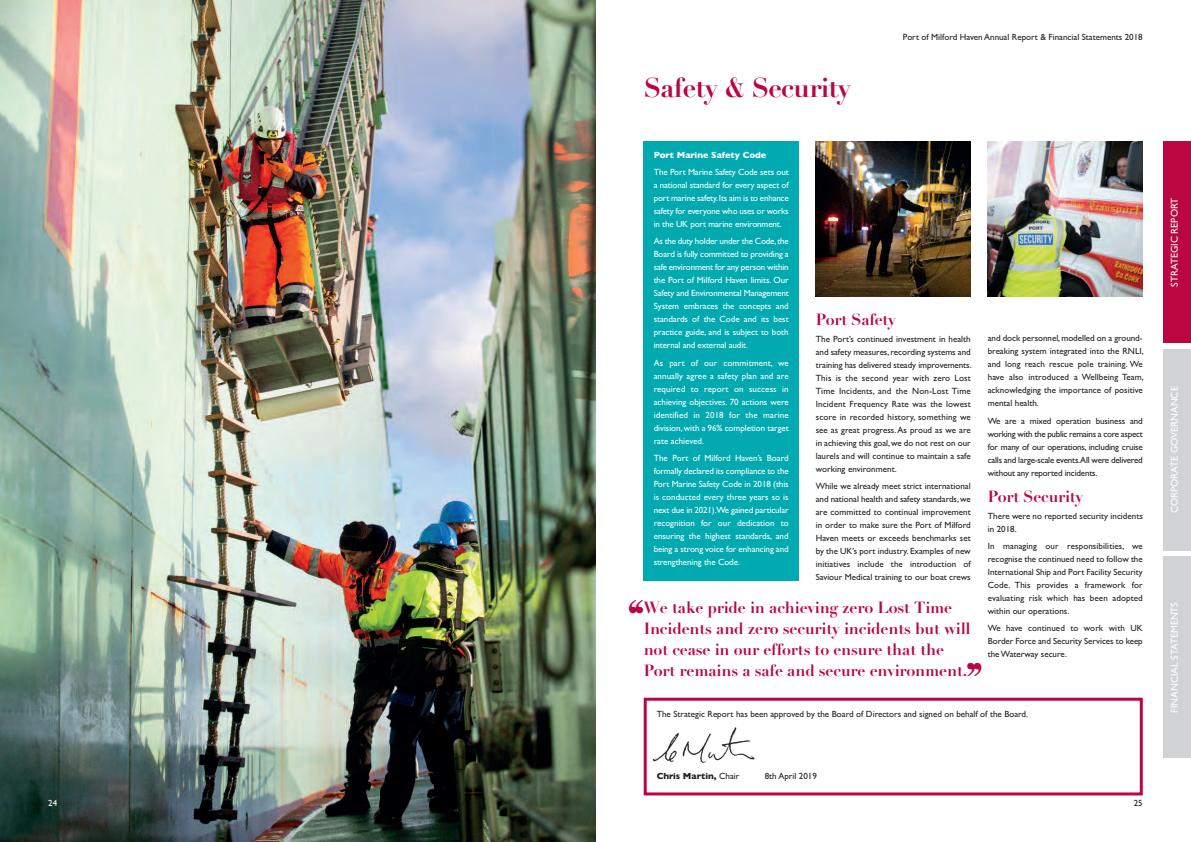
<style>
.page{position:relative;width:1191px;height:842px;background:#fff}
.page>*{position:absolute;margin:0;border:0;box-sizing:border-box;transform-origin:0 0}
.t1{font:700 27px "Didot";letter-spacing:-.025em;color:#ba0641}
.t2{font:700 16px/21px "Didot";letter-spacing:-.01em;color:#ba0641}
.t3{font:10px "Gill Sans";color:#fff}
.t4{font:9px/13px "Gill Sans";color:#231f20;text-align:justify}
.t5{font:9px/13px "Gill Sans";letter-spacing:-.01em;color:#fff;text-align:justify}
.t6{font:700 9px "Gill Sans";color:#fff}
.t7{font:700 9px "Gill Sans";color:#231f20}
.s1{font-weight:400}
</style>
<div class="page">
<img style="left:0;top:0;width:595px;height:842px">
<div style="left:1162px;top:142px;width:29px;height:201px;background:#ba0641"></div>
<div style="left:1162px;top:349px;width:29px;height:202px;background:#d1d2d4"></div>
<div style="left:1162px;top:557px;width:29px;height:201px;background:#d1d2d4"></div>
<div style="left:643px;top:142px;width:155px;height:439px;background:#00aab0"></div>
<div style="left:643px;top:698px;width:499px;height:97px;border:3px solid #ba0641"></div>
<img style="left:815px;top:142px;width:155px;height:155px">
<img style="left:987px;top:142px;width:155px;height:155px">
<img style="left:652px;top:727px;width:103px;height:36px">
<p class="t5" style="left:48px;top:796px;width:10px">24</p>
<h1 class="t1" style="left:643px;top:70px;width:209px">Safety &amp; Security</h1>
<p class="t4" style="left:903px;top:31px;width:241px">Port of Milford Haven Annual Report &amp; Financial Statements 2018</p>
<p class="t6" style="left:653px;top:150px;width:114px">Port Marine Safety Code</p>
<p class="t5" style="left:653px;top:166px;width:136px">The Port Marine Safety Code sets out a national standard for every aspect of port marine safety. Its aim is to enhance safety for everyone who uses or works in the UK port marine environment.</p>
<p class="t5" style="left:653px;top:235px;width:136px">As the duty holder under the Code, the Board is fully committed to providing a safe environment for any person within the Port of Milford Haven limits. Our Safety and Environmental Management System embraces the concepts and standards of the Code and its best practice guide, and is subject to both internal and external audit.</p>
<p class="t5" style="left:653px;top:356px;width:136px">As part of our commitment, we annually agree a safety plan and are required to report on success in achieving objectives. 70 actions were identified in 2018 for the marine division, with a 96% completion target rate achieved.</p>
<p class="t5" style="left:653px;top:451px;width:136px">The Port of Milford Haven’s Board formally declared its compliance to the Port Marine Safety Code in 2018 (this is conducted every three years so is next due in 2021).We gained particular recognition for our dedication to ensuring the highest standards, and being a strong voice for enhancing and strengthening the Code.</p>
<h2 class="t2" style="left:815px;top:309px;width:82px">Port Safety</h2>
<p class="t4" style="left:815px;top:333px;width:157px">The Port’s continued investment in health and safety measures, recording systems and training has delivered steady improvements.<br>This is the second year with zero Lost Time Incidents, and the Non-Lost Time Incident Frequency Rate was the lowest score in recorded history, something we see as great progress. As proud as we are in achieving this goal, we do not rest on our laurels and will continue to maintain a safe working environment.</p>
<p class="t4" style="left:815px;top:480px;width:156px">While we already meet strict international and national health and safety standards, we are committed to continual improvement in order to make sure the Port of Milford Haven meets or exceeds benchmarks set by the UK’s port industry. Examples of new initiatives include the introduction of Saviour Medical training to our boat crews</p>
<h2 class="t2" style="left:643px;top:597px;width:328px">We take pride in achieving zero Lost Time Incidents and zero security incidents but will not cease in our efforts to ensure that the Port remains a safe and secure environment.</h2>
<p class="t4" style="left:987px;top:332px;width:157px">and dock personnel, modelled on a ground&shy;breaking system integrated into the RNLI, and long reach rescue pole training. We have also introduced a Wellbeing Team, acknowledging the importance of positive mental health.</p>
<p class="t4" style="left:987px;top:414px;width:156px">We are a mixed operation business and working with the public remains a core aspect for many of our operations, including cruise calls and large-scale events.All were delivered without any reported incidents.</p>
<h2 class="t2" style="left:987px;top:485px;width:97px">Port Security</h2>
<p class="t4" style="left:987px;top:509px;width:156px">There were no reported security incidents in 2018.</p>
<p class="t4" style="left:987px;top:539px;width:156px">In managing our responsibilities, we recognise the continued need to follow the International Ship and Port Facility Security Code. This provides a framework for evaluating risk which has been adopted within our operations.</p>
<p class="t4" style="left:987px;top:622px;width:156px">We have continued to work with UK Border Force and Security Services to keep the Waterway secure.</p>
<p class="t4" style="left:656px;top:707px;width:373px">The Strategic Report has been approved by the Board of Directors and signed on behalf of the Board.</p>
<p class="t7" style="left:656px;top:770px;width:84px">Chris Martin, <span class="s1">Chair</span></p>
<p class="t4" style="left:764px;top:769px;width:54px">8th April 2019</p>
<p class="t4" style="left:1133px;top:796px;width:10px">25</p>
<p class="t3" style="left:1168px;top:287px;width:90px;rotate:-90deg">STRATEGIC REPORT</p>
<p class="t3" style="left:1168px;top:513px;width:128px;rotate:-90deg">CORPORATE GOVERNANCE</p>
<p class="t3" style="left:1168px;top:713px;width:112px;rotate:-90deg">FINANCIAL STATEMENTS</p>
</div>
